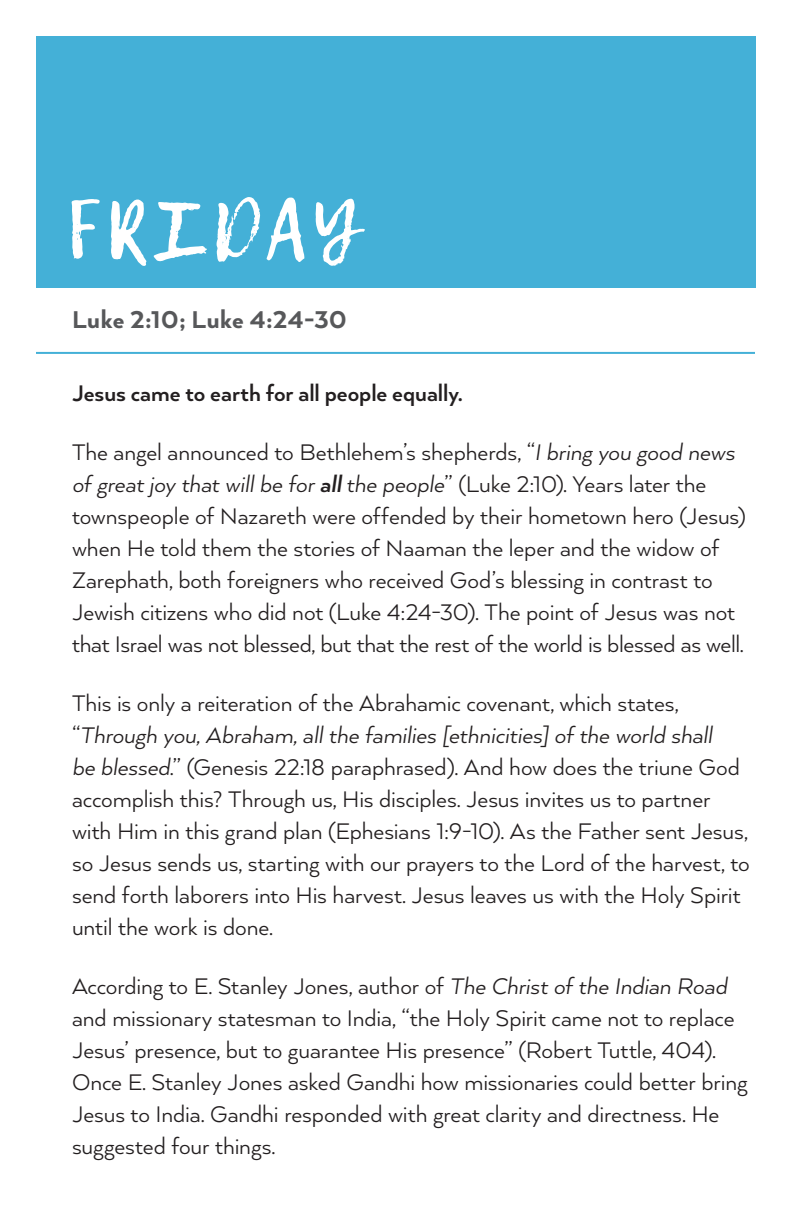
<style>
.page{position:relative;width:792px;height:1224px;background:#fff}
.page>*{position:absolute;margin:0;border:0;box-sizing:border-box;transform-origin:0 0}
.Big_weekday_title{font:80px "Lemon Tuesday";letter-spacing:.07em;color:#fff}
.Weekly_verses{font:800 28px "Arquitecta";letter-spacing:.015em;color:#57585a}
.Body{font:26px/32px "Arquitecta";letter-spacing:-.005em;color:#231f20}
.Body-2{font:700 26px "Arquitecta";color:#231f20}
.s1{font-style:italic}
.s2{font-weight:700;font-style:italic}
</style>
<div class="page">
<div style="left:36px;top:36px;width:720px;height:252px;background:#44b0d7"></div>
<hr style="left:36px;top:352px;width:719px;height:2px;background:#44b0d7">
<p class="Big_weekday_title" style="left:66px;top:182px;width:294px">FRIDAY</p>
<p class="Weekly_verses" style="left:72px;top:302px;width:276px">Luke 2:10; Luke 4:24-30</p>
<p class="Body-2" style="left:72px;top:377px;width:392px">Jesus came to earth for all people equally.</p>
<p class="Body" style="left:72px;top:435px;width:675px">The angel announced to Bethlehem’s shepherds, “<span class="s1">I bring you good news of great joy that will be for</span> <span class="s2">all</span> <span class="s1">the people</span>” (Luke 2:10). Years later the townspeople of Nazareth were offended by their hometown hero (Jesus) when He told them the stories of Naaman the leper and the widow of Zarephath, both foreigners who received God’s blessing in contrast to Jewish citizens who did not (Luke 4:24-30). The point of Jesus was not that Israel was not blessed, but that the rest of the world is blessed as well.</p>
<p class="Body" style="left:72px;top:686px;width:679px">This is only a reiteration of the Abrahamic covenant, which states, “<span class="s1">Through you, Abraham, all the families [ethnicities] of the world shall<br>be blessed</span>.” (Genesis 22:18 paraphrased). And how does the triune God accomplish this? Through us, His disciples. Jesus invites us to partner with Him in this grand plan (Ephesians 1:9-10). As the Father sent Jesus, so Jesus sends us, starting with our prayers to the Lord of the harvest, to send forth laborers into His harvest. Jesus leaves us with the Holy Spirit until the work is done.</p>
<p class="Body" style="left:72px;top:969px;width:677px">According to E. Stanley Jones, author of <span class="s1">The Christ of the Indian Road </span>and missionary statesman to India, “the Holy Spirit came not to replace Jesus’ presence, but to guarantee His presence” (Robert Tuttle, 404).<br>Once E. Stanley Jones asked Gandhi how missionaries could better bring Jesus to India. Gandhi responded with great clarity and directness. He suggested four things.</p>
</div>
